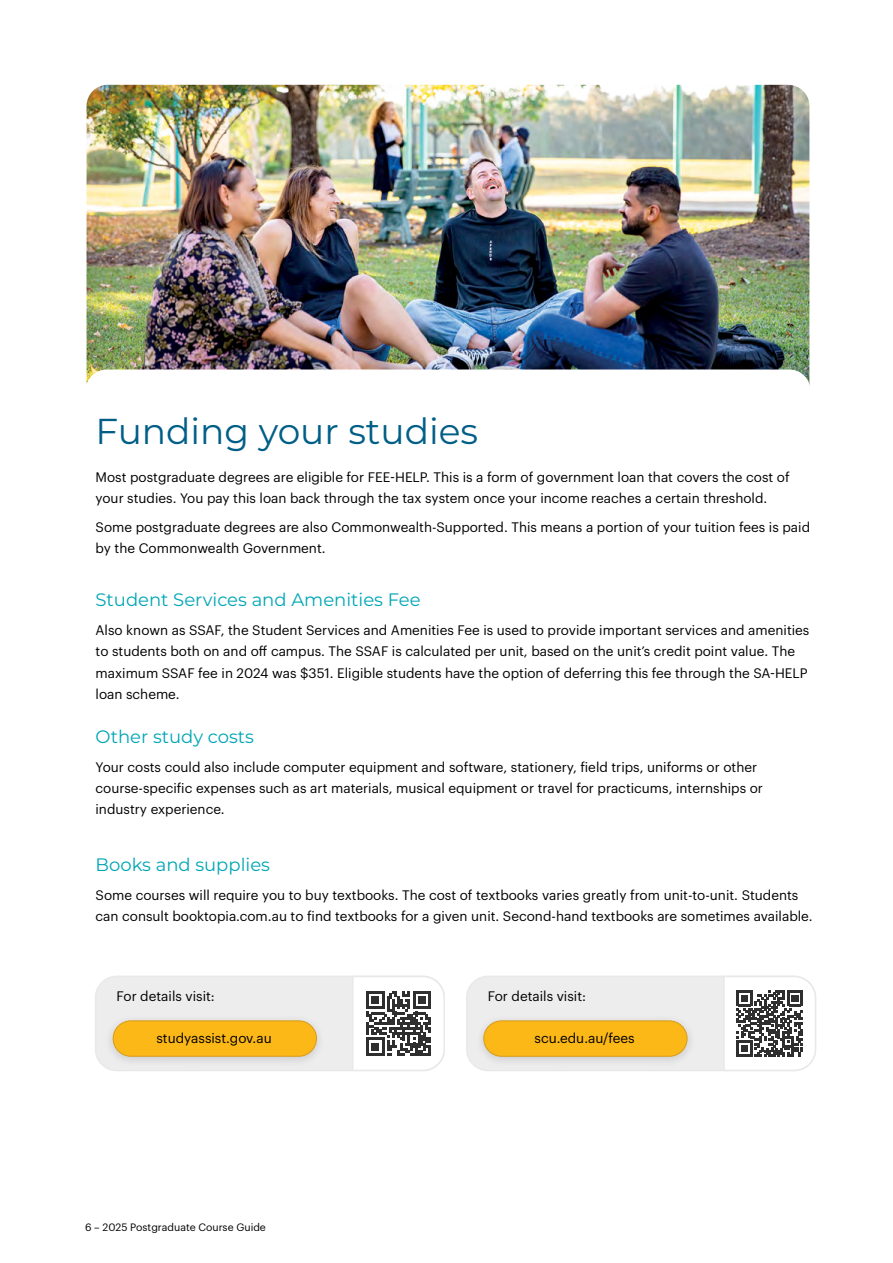
<style>
.page{position:relative;width:893px;height:1263px;background:#fff}
.page>*{position:absolute;margin:0;border:0;box-sizing:border-box;transform-origin:0 0}
.Heading_1{font:36px "Montserrat";color:#005e87}
.Heading_2{font:18px "Montserrat";color:#00a6b6}
._4__copy{font:13.5px/21px "Graphik";color:#000}
.t1{font:10.5px "Graphik";color:#000}
</style>
<div class="page">
<img style="left:87px;top:85px;width:722px;height:297px">
<div style="left:85px;top:369px;width:725px;height:128px;background:#fff;border-radius:21px"></div>
<div style="left:96px;top:976px;width:348px;height:94px;background:#ededed;border-radius:21px"></div>
<div style="left:95px;top:975px;width:350px;height:96px;border:2px solid #e8e9e9;border-radius:21px"></div>
<div style="left:104px;top:1013px;width:222px;height:55px;background:#000;opacity:.15"></div>
<div style="left:113px;top:1021px;width:203px;height:35px;background:#fcb817;border-radius:18px"></div>
<div style="left:113px;top:1020px;width:204px;height:36px;border:1px solid #d89c1b;border-radius:18px"></div>
<svg style="left:351px;top:975px;width:94px;height:96px;background:#c2c2c2"></svg>
<div style="left:467px;top:976px;width:348px;height:94px;background:#ededed;border-radius:21px"></div>
<div style="left:466px;top:975px;width:350px;height:96px;border:2px solid #e8e9e9;border-radius:21px"></div>
<div style="left:474px;top:1013px;width:222px;height:55px;background:#000;opacity:.15"></div>
<div style="left:484px;top:1021px;width:203px;height:35px;background:#fcb817;border-radius:18px"></div>
<div style="left:483px;top:1020px;width:204px;height:37px;border:1px solid #d89c1b;border-radius:18px"></div>
<svg style="left:722px;top:975px;width:94px;height:96px;background:#b9b9b9"></svg>
<p class="Heading_1" style="left:96px;top:407px;width:384px">Funding your studies</p>
<p class="_4__copy" style="left:96px;top:465px;width:696px">Most postgraduate degrees are eligible for FEE-HELP. This is a form of government loan that covers the cost of your studies. You pay this loan back through the tax system once your income reaches a certain threshold.</p>
<p class="_4__copy" style="left:96px;top:516px;width:716px">Some postgraduate degrees are also Commonwealth-Supported. This means a portion of your tuition fees is paid by the Commonwealth Government.</p>
<p class="Heading_2" style="left:96px;top:588px;width:327px">Student Services and Amenities Fee</p>
<p class="_4__copy" style="left:96px;top:619px;width:715px">Also known as SSAF, the Student Services and Amenities Fee is used to provide important services and amenities to students both on and off campus. The SSAF is calculated per unit, based on the unit’s credit point value. The maximum SSAF fee in 2024 was $351. Eligible students have the option of deferring this fee through the SA-HELP loan scheme.</p>
<p class="Heading_2" style="left:96px;top:724px;width:160px">Other study costs</p>
<p class="_4__copy" style="left:96px;top:755px;width:669px">Your costs could also include computer equipment and software, stationery, field trips, uniforms or other course-specific expenses such as art materials, musical equipment or travel for practicums, internships or industry experience.</p>
<p class="Heading_2" style="left:96px;top:852px;width:176px">Books and supplies</p>
<p class="_4__copy" style="left:96px;top:883px;width:719px">Some courses will require you to buy textbooks. The cost of textbooks varies greatly from unit-to-unit. Students can consult booktopia.com.au to find textbooks for a given unit. Second-hand textbooks are sometimes available.</p>
<p class="_4__copy" style="left:117px;top:984px;width:100px">For details visit:</p>
<p class="_4__copy" style="left:156px;top:1026px;width:117px">studyassist.gov.au</p>
<p class="t1" style="left:85px;top:1220px;width:182px">6 – 2025 Postgraduate Course Guide</p>
<p class="_4__copy" style="left:488px;top:984px;width:100px">For details visit:</p>
<p class="_4__copy" style="left:534px;top:1026px;width:102px">scu.edu.au/fees</p>
</div>
